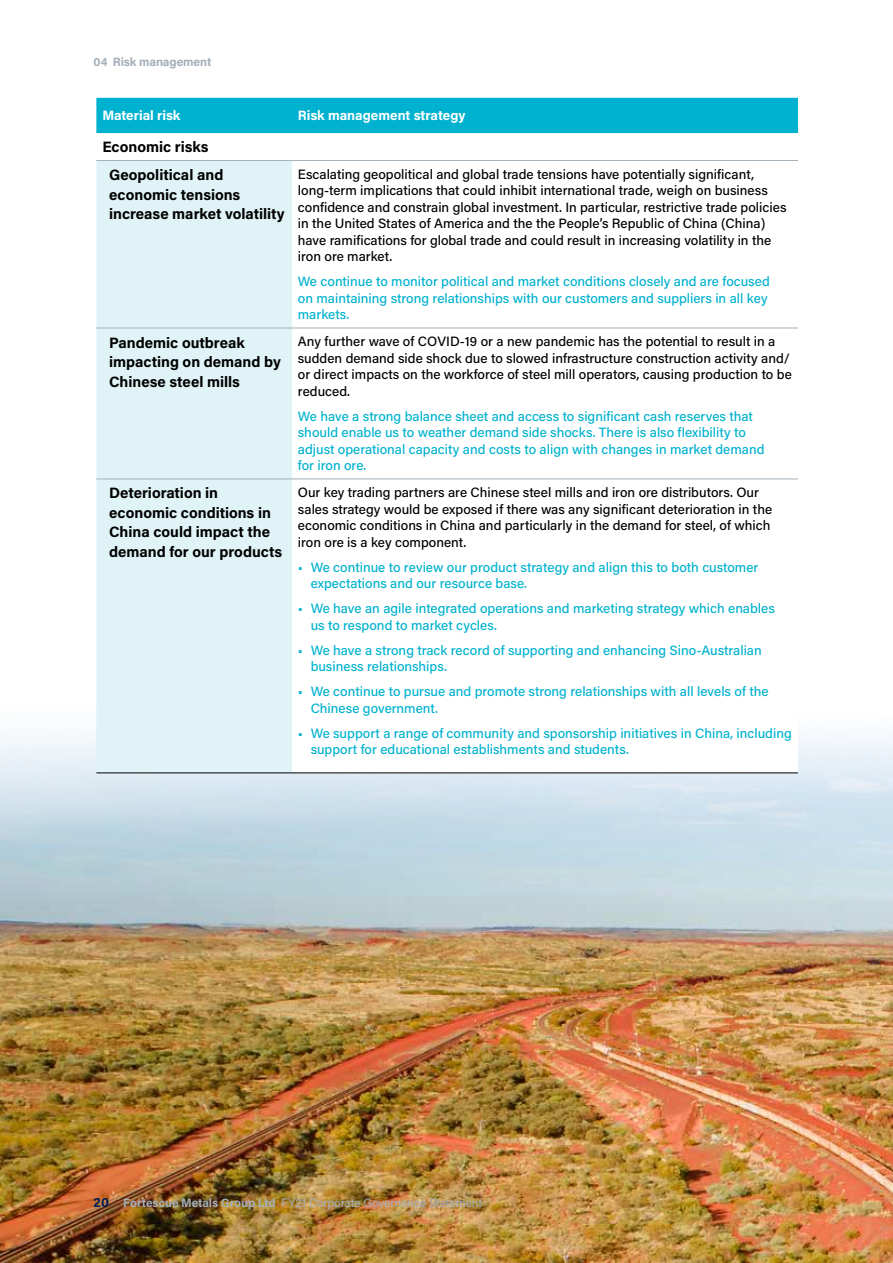
<style>
.page{position:relative;width:893px;height:1263px;background:#fff}
.page>*{position:absolute;margin:0;border:0;box-sizing:border-box;transform-origin:0 0}
.t1{font:700 15px/19.5px "Acumin Pro";color:#000}
.t2{font:500 13.5px/16.5px "Acumin Pro";color:#00b2cf}
.t3{font:500 13.5px/16.5px "Acumin Pro";color:#000}
.t4{font:700 13.5px "Acumin Pro";letter-spacing:-.005em;color:#fff}
.t5{font:12px "Acumin Pro";letter-spacing:-.01em;color:#a4afb9}
.t6{font:700 12px "Acumin Pro";letter-spacing:-.01em;color:#a4afb9}
.s1{font-weight:700;font-size:13.5px;color:#001e51}
.s2{font-weight:700}
</style>
<div class="page">
<img style="left:0;top:735px;width:893px;height:528px">
<div style="left:96px;top:98px;width:702px;height:35px;background:#00b2cf"></div>
<svg style="left:96px;top:133px;width:702px;height:639px"></svg>
<div style="left:96px;top:161px;width:196px;height:611px;background:#e0f3f6"></div>
<hr style="left:96px;top:160px;width:196px;height:1px;background:#a4afb9">
<hr style="left:292px;top:160px;width:506px;height:1px;background:#a4afb9">
<hr style="left:96px;top:328px;width:196px;height:1px;background:#a4afb9">
<hr style="left:292px;top:328px;width:506px;height:1px;background:#a4afb9">
<hr style="left:96px;top:479px;width:196px;height:1px;background:#a4afb9">
<hr style="left:292px;top:479px;width:506px;height:1px;background:#a4afb9">
<hr style="left:96px;top:772px;width:196px;height:1px;background:#000">
<hr style="left:292px;top:772px;width:506px;height:1px;background:#000">
<p class="t6" style="left:94px;top:53px;width:119px">04 Risk management</p>
<p class="t4" style="left:102px;top:106px;width:80px">Material risk</p>
<p class="t4" style="left:298px;top:106px;width:169px">Risk management strategy</p>
<p class="t1" style="left:109px;top:132px;width:116px;line-height:28px;text-indent:-7px">Economic risks<br>Geopolitical and</p>
<p class="t1" style="left:109px;top:184px;width:177px">economic tensions increase market volatility</p>
<p class="t3" style="left:298px;top:165px;width:490px">Escalating geopolitical and global trade tensions have potentially significant, long-term implications that could inhibit international trade, weigh on business confidence and constrain global investment. In particular, restrictive trade policies in the United States of America and the the People’s Republic of China (China) have ramifications for global trade and could result in increasing volatility in the iron ore market.</p>
<p class="t2" style="left:298px;top:273px;width:473px">We continue to monitor political and market conditions closely and are focused on maintaining strong relationships with our customers and suppliers in all key markets.</p>
<p class="t1" style="left:109px;top:332px;width:173px">Pandemic outbreak impacting on demand by<br>Chinese steel mills</p>
<p class="t3" style="left:298px;top:333px;width:495px">Any further wave of COVID-19 or a new pandemic has the potential to result in a sudden demand side shock due to slowed infrastructure construction activity and/ or direct impacts on the workforce of steel mill operators, causing production to be reduced.</p>
<p class="t2" style="left:298px;top:407px;width:468px">We have a strong balance sheet and access to significant cash reserves that should enable us to weather demand side shocks. There is also flexibility to adjust operational capacity and costs to align with changes in market demand for iron ore.</p>
<p class="t1" style="left:109px;top:483px;width:175px">Deterioration in economic conditions in<br>China could impact the demand for our products</p>
<p class="t3" style="left:298px;top:484px;width:476px">Our key trading partners are Chinese steel mills and iron ore distributors. Our sales strategy would be exposed if there was any significant deterioration in the economic conditions in China and particularly in the demand for steel, of which iron ore is a key component.</p>
<p class="t2" style="left:311px;top:558px;width:449px;text-indent:-13px">• We continue to review our product strategy and align this to both customer expectations and our resource base.</p>
<p class="t2" style="left:311px;top:600px;width:466px;text-indent:-13px">• We have an agile integrated operations and marketing strategy which enables us to respond to market cycles.</p>
<p class="t2" style="left:311px;top:641px;width:453px;text-indent:-13px">• We have a strong track record of supporting and enhancing Sino-Australian business relationships.</p>
<p class="t2" style="left:311px;top:683px;width:459px;text-indent:-13px">• We continue to pursue and promote strong relationships with all levels of the<br>Chinese government.</p>
<p class="t2" style="left:311px;top:724px;width:483px;text-indent:-13px">• We support a range of community and sponsorship initiatives in China, including support for educational establishments and students.</p>
<p class="t5" style="left:94px;top:1194px;width:390px"><span class="s1">20</span> <span class="s2">Fortescue Metals Group Ltd</span> FY21 Corporate Governance Statement</p>
</div>
